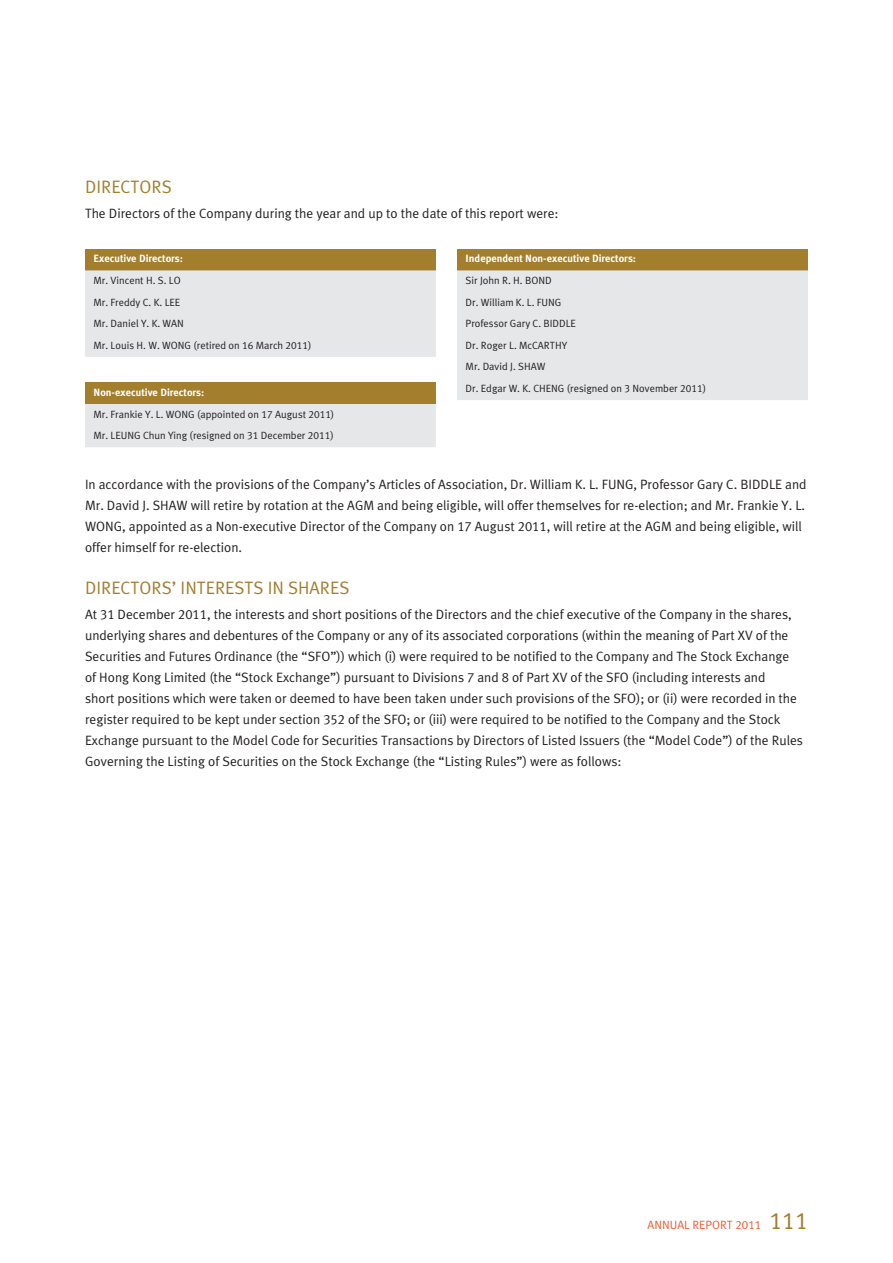
<style>
.page{position:relative;width:893px;height:1263px;background:#fff}
.page>*{position:absolute;margin:0;border:0;box-sizing:border-box;transform-origin:0 0}
.t1{font:18px "New Meta Plu Nor Rom";color:#a27e2d}
.t2{font:13.5px/21px "New Meta Plu Nor Rom";color:#231f20}
.t3{font:12px "New Meta Plu Nor Rom";color:#f1592f}
.t4{font:10.5px/21.6px "New Meta Plu Nor Rom";color:#231f20}
.t5{font:10.5px "New Meta Plu Bol Rom";color:#fff}
.s1{font-size:24px;color:#a27e2d}
</style>
<div class="page">
<div style="left:85px;top:249px;width:351px;height:21px;background:#a27e2d"></div>
<div style="left:85px;top:270px;width:351px;height:87px;background:#e6e7e9"></div>
<div style="left:85px;top:382px;width:351px;height:22px;background:#a27e2d"></div>
<div style="left:85px;top:404px;width:351px;height:43px;background:#e6e7e9"></div>
<div style="left:457px;top:249px;width:351px;height:21px;background:#a27e2d"></div>
<div style="left:457px;top:270px;width:351px;height:130px;background:#e6e7e9"></div>
<h1 class="t1" style="left:85px;top:176px;width:88px">DIRECTORS</h1>
<p class="t2" style="left:85px;top:203px;width:475px">The Directors of the Company during the year and up to the date of this report were:</p>
<p class="t5" style="left:94px;top:253px;width:91px">Executive Directors:</p>
<p class="t4" style="left:94px;top:269px;width:219px">Mr. Vincent H. S. LO<br>Mr. Freddy C. K. LEE<br>Mr. Daniel Y. K. WAN<br>Mr. Louis H. W. WONG (retired on 16 March 2011)</p>
<p class="t5" style="left:94px;top:386px;width:112px">Non-executive Directors:</p>
<p class="t4" style="left:94px;top:403px;width:242px">Mr. Frankie Y. L. WONG (appointed on 17 August 2011)<br>Mr. LEUNG Chun Ying (resigned on 31 December 2011)</p>
<p class="t5" style="left:466px;top:253px;width:172px">Independent Non-executive Directors:</p>
<p class="t4" style="left:466px;top:269px;width:242px">Sir John R. H. BOND<br>Dr. William K. L. FUNG<br>Professor Gary C. BIDDLE<br>Dr. Roger L. McCARTHY<br>Mr. David J. SHAW<br>Dr. Edgar W. K. CHENG (resigned on 3 November 2011)</p>
<p class="t2" style="left:85px;top:473px;width:723px">In accordance with the provisions of the Company’s Articles of Association, Dr. William K. L. FUNG, Professor Gary C. BIDDLE and Mr. David J. SHAW will retire by rotation at the AGM and being eligible, will offer themselves for re-election; and Mr. Frankie Y. L.<br>WONG, appointed as a Non-executive Director of the Company on 17 August 2011, will retire at the AGM and being eligible, will offer himself for re-election.</p>
<h1 class="t1" style="left:85px;top:577px;width:266px">DIRECTORS’ INTERESTs IN SHARES</h1>
<p class="t2" style="left:85px;top:604px;width:719px">At 31 December 2011, the interests and short positions of the Directors and the chief executive of the Company in the shares, underlying shares and debentures of the Company or any of its associated corporations (within the meaning of Part XV of the Securities and Futures Ordinance (the “SFO”)) which (i) were required to be notified to the Company and The Stock Exchange of Hong Kong Limited (the “Stock Exchange”) pursuant to Divisions 7 and 8 of Part XV of the SFO (including interests and<br>short positions which were taken or deemed to have been taken under such provisions of the SFO); or (ii) were recorded in the register required to be kept under section 352 of the SFO; or (iii) were required to be notified to the Company and the Stock Exchange pursuant to the Model Code for Securities Transactions by Directors of Listed Issuers (the “Model Code”) of the Rules Governing the Listing of Securities on the Stock Exchange (the “Listing Rules”) were as follows:</p>
<p class="t3" style="left:648px;top:1218px;width:162px">ANNUAL REPORT 2011 <span class="s1">111</span></p>
</div>
